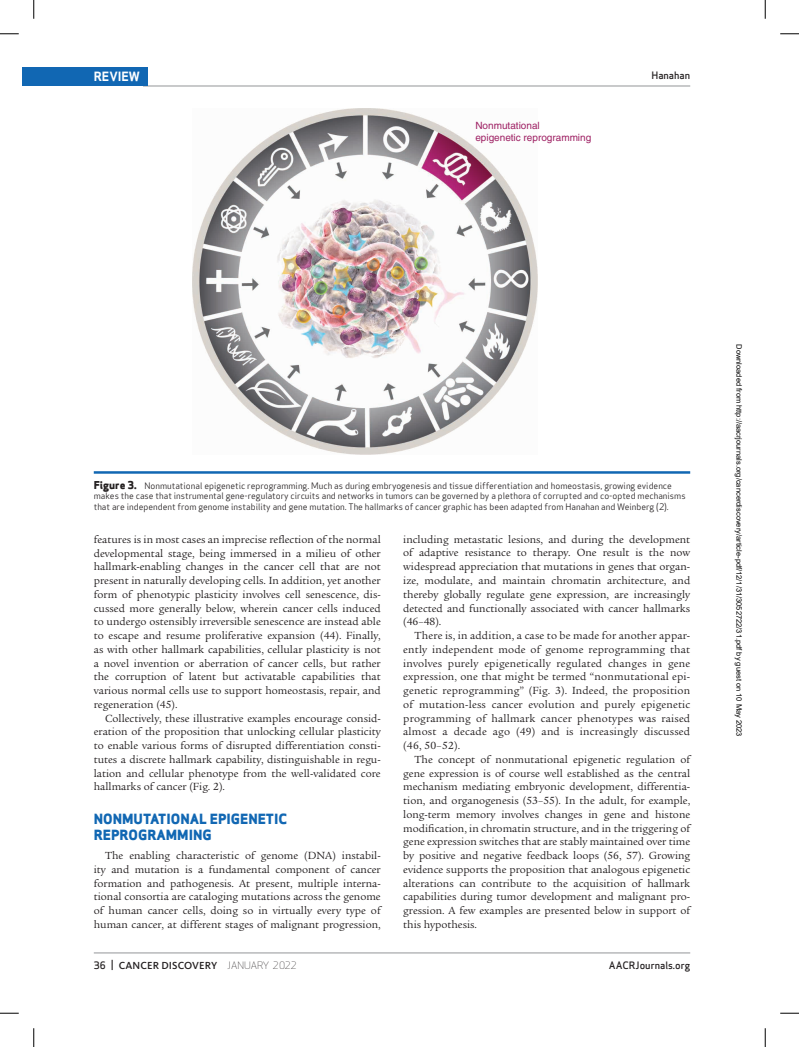
<style>
.page{position:relative;width:799px;height:1047px;background:#fff}
.page>*{position:absolute;margin:0;border:0;box-sizing:border-box;transform-origin:0 0}
.t1{font:800 13.75px/16.2px "Apex Sans";color:#1167b3}
.t2{font:700 12.5px "Apex Sans";color:#fff}
.t3{font:11.25px/13.8px "Legacy Serif Std";color:#231f20;text-align:justify}
.t4{font:500 10.62px "Kievit OT";letter-spacing:.01em;color:#231f20}
.t5{font:10px/12px "Helvetica";color:#9e2063}
.t6{font:500 10px "Apex Sans";color:#231f20}
.t7{font:8.75px/10.6px "Apex Sans";color:#231f20}
.t8{font:7.5px "Arial";color:#000}
.s1{font-weight:800;font-size:10.62px}
.s2{font-family:"Apex Sans";font-size:10px}
.s3{font-family:"Apex Sans";font-weight:300;font-size:10px}
</style>
<div class="page">
<hr style="left:94px;top:952px;width:596px;height:1px;background:#939598">
<hr style="left:143px;top:86px;width:547px;height:1px;background:#939598">
<div style="left:22px;top:68px;width:126px;height:18px;background:#1167b3"></div>
<img style="left:193px;top:109px;width:345px;height:345px">
<hr style="left:94px;top:471px;width:596px;height:2px;background:#1167b3">
<svg style="left:764px;top:0;width:1px;height:19px"></svg>
<svg style="left:764px;top:1028px;width:1px;height:18px"></svg>
<svg style="left:0;top:33px;width:19px;height:1px"></svg>
<svg style="left:780px;top:33px;width:19px;height:1px"></svg>
<svg style="left:0;top:1012px;width:19px;height:1px"></svg>
<svg style="left:780px;top:1012px;width:19px;height:1px"></svg>
<svg style="left:33px;top:0;width:1px;height:19px"></svg>
<svg style="left:33px;top:1028px;width:1px;height:18px"></svg>
<svg style="left:765px;top:0;width:1px;height:19px"></svg>
<svg style="left:765px;top:1028px;width:1px;height:18px"></svg>
<p class="t2" style="left:94px;top:69px;width:48px">REVIEW</p>
<p class="t6" style="left:651px;top:67px;width:40px">Hanahan</p>
<p class="t5" style="left:475px;top:119px;width:117px">Nonmutational<br>epigenetic reprogramming</p>
<p class="t7" style="left:94px;top:479px;width:593px"><span class="s1">Figure 3.</span> Nonmutational epigenetic reprogramming. Much as during embryogenesis and tissue differentiation and homeostasis, growing evidence makes the case that instrumental gene-regulatory circuits and networks in tumors can be governed by a plethora of corrupted and co-opted mechanisms that are independent from genome instability and gene mutation. The hallmarks of cancer graphic has been adapted from Hanahan and Weinberg (2).</p>
<p class="t3" style="left:94px;top:532px;width:288px">features is in most cases an imprecise reflection of the normal developmental stage, being immersed in a milieu of other hallmark-enabling changes in the cancer cell that are not present in naturally developing cells. In addition, yet another form of phenotypic plasticity involves cell senescence, dis&shy;cussed more generally below, wherein cancer cells induced to undergo ostensibly irreversible senescence are instead able to escape and resume proliferative expansion (44). Finally, as with other hallmark capabilities, cellular plasticity is not a novel invention or aberration of cancer cells, but rather the corruption of latent but activatable capabilities that various normal cells use to support homeostasis, repair, and regeneration (45).</p>
<p class="t3" style="left:94px;top:711px;width:288px;text-indent:11px">Collectively, these illustrative examples encourage consid&shy;eration of the proposition that unlocking cellular plasticity to enable various forms of disrupted differentiation consti&shy;tutes a discrete hallmark capability, distinguishable in regu&shy;lation and cellular phenotype from the well-validated core hallmarks of cancer (Fig. 2).</p>
<p class="t1" style="left:94px;top:810px;width:195px">NONMUTATIONAL EPIGENETIC<br>REPROGRAMMING</p>
<p class="t3" style="left:94px;top:848px;width:288px;text-indent:11px">The enabling characteristic of genome (DNA) instabil&shy;ity and mutation is a fundamental component of cancer formation and pathogenesis. At present, multiple interna&shy;tional consortia are cataloging mutations across the genome of human cancer cells, doing so in virtually every type of human cancer, at different stages of malignant progression,</p>
<p class="t3" style="left:403px;top:532px;width:288px">including metastatic lesions, and during the development of adaptive resistance to therapy. One result is the now widespread appreciation that mutations in genes that organ&shy;ize, modulate, and maintain chromatin architecture, and thereby globally regulate gene expression, are increasingly detected and functionally associated with cancer hallmarks (46–48).</p>
<p class="t3" style="left:403px;top:628px;width:288px;text-indent:11px">There is, in addition, a case to be made for another appar&shy;ently independent mode of genome reprogramming that involves purely epigenetically regulated changes in gene expression, one that might be termed “nonmutational epi&shy;genetic reprogramming” (Fig. 3). Indeed, the proposition of mutation-less cancer evolution and purely epigenetic programming of hallmark cancer phenotypes was raised almost a decade ago (49) and is increasingly discussed (46, 50–52).</p>
<p class="t3" style="left:403px;top:752px;width:288px;text-indent:11px">The concept of nonmutational epigenetic regulation of gene expression is of course well established as the central mechanism mediating embryonic development, differentia&shy;tion, and organogenesis (53–55). In the adult, for example, long-term memory involves changes in gene and histone modification, in chromatin structure, and in the triggering of gene expression switches that are stably maintained over time by positive and negative feedback loops (56, 57). Growing evidence supports the proposition that analogous epigenetic alterations can contribute to the acquisition of hallmark capabilities during tumor development and malignant pro&shy;gression. A few examples are presented below in support of this hypothesis.</p>
<p class="t4" style="left:94px;top:958px;width:205px"><span class="s2">36 |</span> CANCER DISCOVERY <span class="s3">JANUARY 2022</span></p>
<p class="t6" style="left:609px;top:956px;width:83px">AACRJournals.org</p>
<p class="t8" style="left:742px;top:344px;width:394px;rotate:90deg">Downloaded from http://aacrjournals.org/cancerdiscovery/article-pdf/12/1/31/3052722/31.pdf by guest on 10 May 2023</p>
</div>
